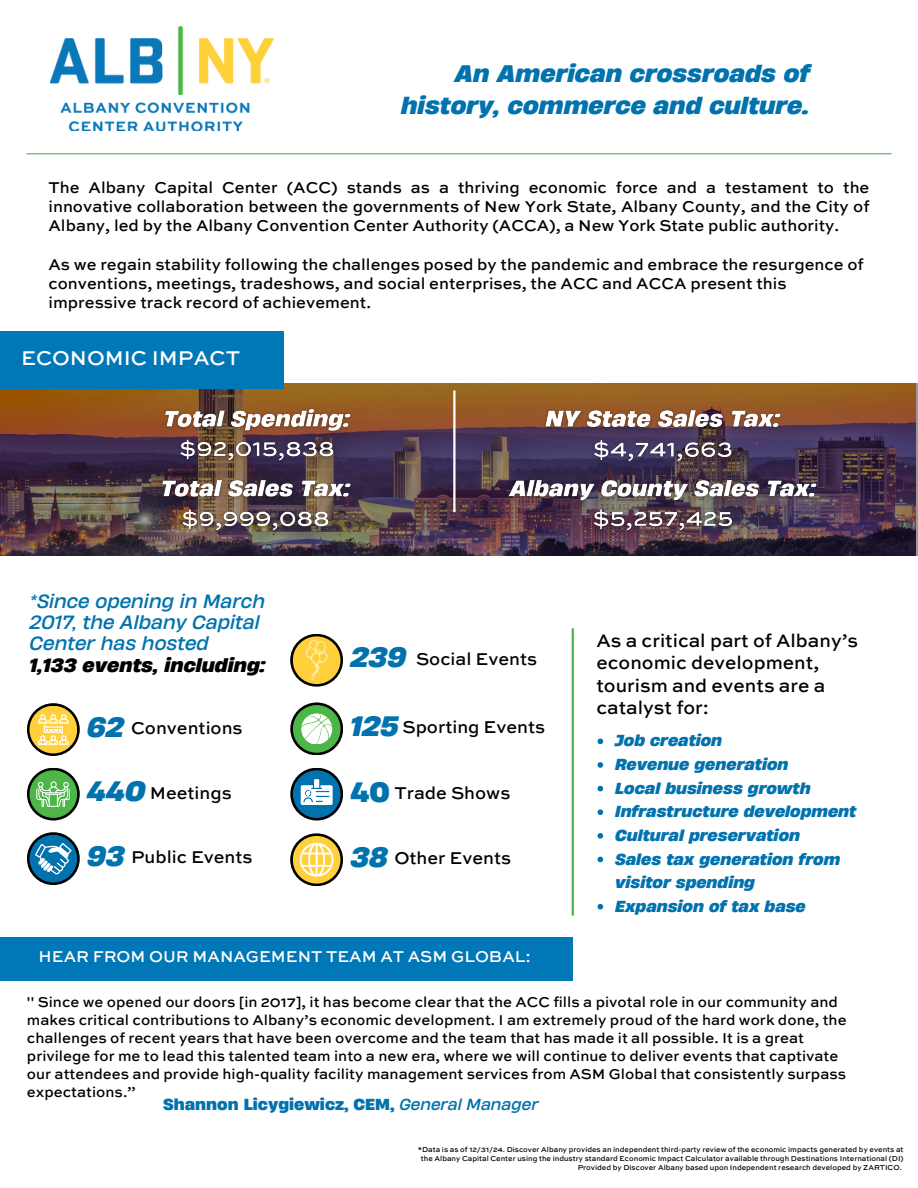
<style>
.page{position:relative;width:918px;height:1188px;background:#fff}
.page>*{position:absolute;margin:0;border:0;box-sizing:border-box;transform-origin:0 0}
.t1{font:italic 700 26.4px "Heading Now 76";color:#0072ae}
.t2{font:700 26.4px "Heading Now 76";color:#0072ae}
.t3{font:italic 700 22.5px/31.5px "Heading Now 76";color:#0072ae;text-align:right}
.t4{font:500 21px "Sweet Sans Pro";color:#fff}
.t5{font:500 19.05px/22.5px "Sweet Sans Pro";color:#000}
.t6{font:italic 18px/21.3px "Heading Now 74";color:#0072ae}
.t7{font:500 18px "Sweet Sans Pro";color:#000}
.t8{font:500 16.5px/19.2px "Sweet Sans Pro";color:#000;text-align:justify}
.t9{font:500 16.5px "Sweet Sans Pro";color:#fff}
.t10{font:500 15px/18px "Sweet Sans Pro";color:#000}
.t11{font:italic 700 15px/23.7px "Heading Now 76";color:#0072ae}
.t12{font:700 15px "Heading Now 76";color:#0072ae}
.t13{font:500 7.5px/8.7px "Sweet Sans Pro";color:#000;text-align:center}
.s1{font-family:"Heading Now 76";font-weight:700;color:#000}
.s2{font-family:"Heading Now 74";font-weight:400;font-style:italic}
</style>
<div class="page">
<img style="left:51px;top:27px;width:222px;height:61px">
<img style="left:60px;top:88px;width:190px;height:43px">
<hr style="left:27px;top:153px;width:864px;height:1px;background:#4cb748">
<img style="left:0;top:384px;width:918px;height:172px">
<div style="left:0;top:331px;width:283px;height:58px;background:#0077b7"></div>
<hr style="left:453px;top:391px;width:3px;height:121px;background:#fff">
<img style="left:158px;top:402px;width:200px;height:67px">
<img style="left:156px;top:473px;width:202px;height:66px">
<img style="left:539px;top:404px;width:249px;height:65px">
<img style="left:502px;top:473px;width:322px;height:66px">
<svg style="left:27px;top:703px;width:53px;height:53px"></svg>
<div style="left:30px;top:706px;width:47px;height:47px;background:#ffd03b;border-radius:50%"></div>
<svg style="left:38px;top:714px;width:30px;height:31px"></svg>
<svg style="left:27px;top:768px;width:53px;height:53px"></svg>
<div style="left:30px;top:770px;width:47px;height:48px;background:#4cb748;border-radius:50%"></div>
<svg style="left:27px;top:832px;width:53px;height:53px"></svg>
<div style="left:30px;top:835px;width:47px;height:47px;background:#0072ae;border-radius:50%"></div>
<svg style="left:290px;top:634px;width:53px;height:53px"></svg>
<div style="left:293px;top:636px;width:47px;height:48px;background:#ffd03b;border-radius:50%"></div>
<svg style="left:290px;top:702px;width:53px;height:53px"></svg>
<div style="left:293px;top:705px;width:48px;height:48px;background:#4cb748;border-radius:50%"></div>
<svg style="left:290px;top:768px;width:53px;height:53px"></svg>
<div style="left:293px;top:770px;width:48px;height:48px;background:#0072ae;border-radius:50%"></div>
<svg style="left:290px;top:833px;width:53px;height:53px"></svg>
<div style="left:293px;top:836px;width:47px;height:48px;background:#ffd03b;border-radius:50%"></div>
<hr style="left:572px;top:628px;width:2px;height:288px;background:#4cb748">
<svg style="left:36px;top:781px;width:34px;height:26px"></svg>
<svg style="left:35px;top:843px;width:37px;height:31px"></svg>
<svg style="left:306px;top:640px;width:21px;height:40px"></svg>
<svg style="left:301px;top:713px;width:31px;height:31px"></svg>
<svg style="left:301px;top:779px;width:31px;height:26px"></svg>
<svg style="left:300px;top:843px;width:33px;height:34px"></svg>
<svg style="left:598px;top:739px;width:5px;height:5px"></svg>
<svg style="left:598px;top:762px;width:5px;height:6px"></svg>
<svg style="left:598px;top:786px;width:5px;height:5px"></svg>
<svg style="left:598px;top:809px;width:5px;height:6px"></svg>
<svg style="left:598px;top:833px;width:5px;height:6px"></svg>
<svg style="left:598px;top:857px;width:5px;height:5px"></svg>
<svg style="left:598px;top:904px;width:5px;height:6px"></svg>
<div style="left:0;top:937px;width:573px;height:43px;background:#0077b7"></div>
<p class="t3" style="left:401px;top:58px;width:410px">An American crossroads of history, commerce and culture.</p>
<p class="t8" style="left:49px;top:179px;width:822px">The Albany Capital Center (ACC) stands as a thriving economic force and a testament to the innovative collaboration between the governments of New York State, Albany County, and the City of Albany, led by the Albany Convention Center Authority (ACCA), a New York State public authority.</p>
<p class="t8" style="left:49px;top:256px;width:817px;text-align:left">As we regain stability following the challenges posed by the pandemic and embrace the resurgence of conventions, meetings, tradeshows, and social enterprises, the ACC and ACCA present this impressive track record of achievement.</p>
<p class="t4" style="left:21px;top:349px;width:221px">ECONOMIC IMPACT</p>
<h2 class="t6" style="left:30px;top:590px;width:238px">*Since opening in March<br>2017, the Albany Capital<br>Center has hosted<br><span class="s1">1,133 events, including:</span></h2>
<p class="t1" style="left:87px;top:709px;width:39px">62</p>
<p class="t7" style="left:131px;top:720px;width:113px">Conventions</p>
<h5 class="t1" style="left:87px;top:774px;width:60px">440</h5>
<p class="t7" style="left:150px;top:785px;width:84px">Meetings</p>
<p class="t1" style="left:87px;top:838px;width:39px">93</p>
<h4 class="t7" style="left:131px;top:849px;width:123px">Public Events</h4>
<p class="t1" style="left:350px;top:640px;width:57px">239</p>
<h1 class="t7" style="left:416px;top:651px;width:123px">Social Events</h1>
<h4 class="t1" style="left:351px;top:708px;width:50px">125</h4>
<p class="t7" style="left:402px;top:720px;width:144px">Sporting Events</p>
<p class="t2" style="left:351px;top:775px;width:41px">40</p>
<h4 class="t7" style="left:394px;top:785px;width:117px">Trade Shows</h4>
<p class="t1" style="left:350px;top:839px;width:39px">38</p>
<p class="t7" style="left:394px;top:850px;width:118px">Other Events</p>
<p class="t5" style="left:596px;top:631px;width:263px">As a critical part of Albany’s economic development, tourism and events are a catalyst for:</p>
<p class="t11" style="left:615px;top:729px;width:109px">Job creation</p>
<p class="t11" style="left:615px;top:752px;width:175px">Revenue generation</p>
<h1 class="t11" style="left:615px;top:776px;width:197px">Local business growth</h1>
<h4 class="t11" style="left:615px;top:800px;width:243px">Infrastructure development</h4>
<h1 class="t11" style="left:615px;top:823px;width:186px">Cultural preservation</h1>
<h4 class="t11" style="left:615px;top:847px;width:227px">Sales tax generation from visitor spending</h4>
<p class="t11" style="left:615px;top:894px;width:192px">Expansion of tax base</p>
<h4 class="t9" style="left:39px;top:949px;width:494px">HEAR FROM OUR MANAGEMENT TEAM AT ASM GLOBAL:</h4>
<p class="t10" style="left:27px;top:994px;width:821px">" Since we opened our doors [in 2017], it has become clear that the ACC fills a pivotal role in our community and makes critical contributions to Albany’s economic development. I am extremely proud of the hard work done, the challenges of recent years that have been overcome and the team that has made it all possible. It is a great privilege for me to lead this talented team into a new era, where we will continue to deliver events that captivate our attendees and provide high-quality facility management services from ASM Global that consistently surpass expectations.”</p>
<h4 class="t12" style="left:163px;top:1095px;width:377px">Shannon Licygiewicz, CEM, <span class="s2">General Manager</span></h4>
<p class="t13" style="left:418px;top:1146px;width:487px">*Data is as of 12/31/24. Discover Albany provides an independent third-party review of the economic impacts generated by events at the Albany Capital Center using the industry standard Economic Impact Calculator available through Destinations International (DI)</p>
<h3 class="t13" style="left:578px;top:1163px;width:326px">Provided by Discover Albany based upon Independent research developed by ZARTICO.</h3>
</div>
